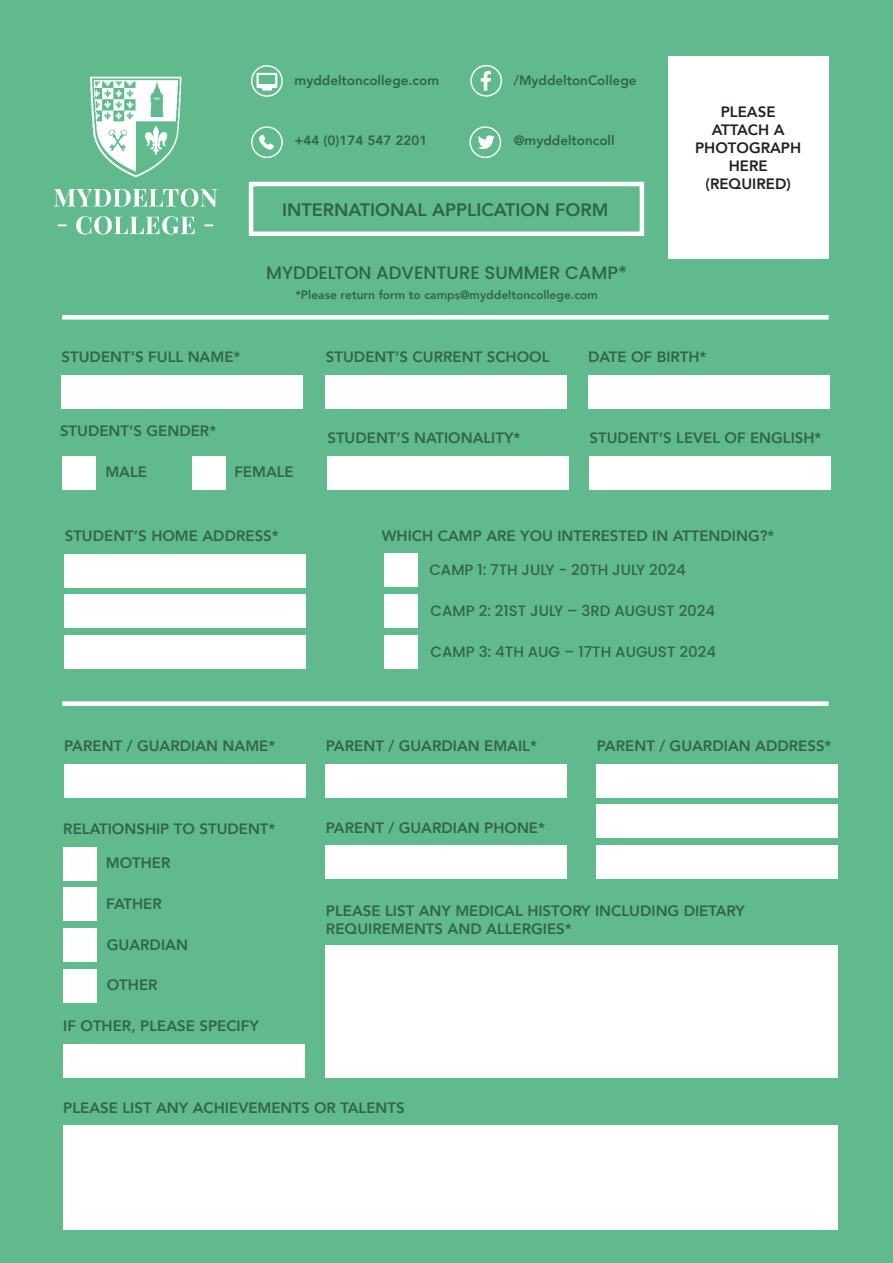
<style>
.page{position:relative;width:893px;height:1263px;background:#61ba8d}
.page>*{position:absolute;margin:0;border:0;box-sizing:border-box;transform-origin:0 0}
.t1{font:500 18px "Poppins";color:#2f644b}
.t2{font:800 18px "Avenir";color:#2f644b}
.t3{font:800 15px/18px "Avenir";color:#31654c}
.t4{font:500 15px "Poppins";color:#31654c}
.t5{font:800 15px/18px "Avenir";color:#231f20;text-align:center}
.t6{font:800 13.5px "Avenir";color:#31654c}
.t7{font:800 13.5px "Avenir";color:#2f644b}
.t8{font:800 12px "Avenir";color:#31654c}
</style>
<div class="page">
<div style="left:669px;top:56px;width:160px;height:203px;background:#fff"></div>
<div style="left:249px;top:182px;width:395px;height:54px;border:5px solid #fff"></div>
<div style="left:62px;top:315px;width:767px;height:5px;background:#fff"></div>
<div style="left:326px;top:375px;width:241px;height:33px;background:#fff"></div>
<div style="left:588px;top:375px;width:241px;height:33px;background:#fff"></div>
<div style="left:62px;top:375px;width:241px;height:33px;background:#fff"></div>
<div style="left:63px;top:456px;width:33px;height:34px;background:#fff"></div>
<div style="left:192px;top:456px;width:33px;height:34px;background:#fff"></div>
<div style="left:327px;top:457px;width:241px;height:33px;background:#fff"></div>
<div style="left:590px;top:457px;width:241px;height:33px;background:#fff"></div>
<div style="left:65px;top:554px;width:241px;height:34px;background:#fff"></div>
<div style="left:65px;top:595px;width:241px;height:33px;background:#fff"></div>
<div style="left:65px;top:635px;width:241px;height:33px;background:#fff"></div>
<div style="left:385px;top:553px;width:33px;height:34px;background:#fff"></div>
<div style="left:385px;top:594px;width:33px;height:34px;background:#fff"></div>
<div style="left:385px;top:635px;width:33px;height:33px;background:#fff"></div>
<div style="left:62px;top:701px;width:767px;height:5px;background:#fff"></div>
<div style="left:63px;top:1044px;width:241px;height:34px;background:#fff"></div>
<div style="left:64px;top:764px;width:241px;height:34px;background:#fff"></div>
<div style="left:63px;top:847px;width:33px;height:33px;background:#fff"></div>
<div style="left:63px;top:888px;width:33px;height:33px;background:#fff"></div>
<div style="left:63px;top:928px;width:33px;height:34px;background:#fff"></div>
<div style="left:63px;top:969px;width:33px;height:33px;background:#fff"></div>
<div style="left:326px;top:764px;width:241px;height:34px;background:#fff"></div>
<div style="left:326px;top:845px;width:241px;height:33px;background:#fff"></div>
<div style="left:597px;top:764px;width:241px;height:34px;background:#fff"></div>
<div style="left:597px;top:805px;width:241px;height:33px;background:#fff"></div>
<div style="left:597px;top:845px;width:241px;height:33px;background:#fff"></div>
<div style="left:326px;top:945px;width:512px;height:133px;background:#fff"></div>
<div style="left:63px;top:1125px;width:775px;height:104px;background:#fff"></div>
<svg style="left:469px;top:126px;width:33px;height:32px"></svg>
<svg style="left:470px;top:65px;width:33px;height:32px"></svg>
<svg style="left:251px;top:126px;width:32px;height:32px"></svg>
<svg style="left:251px;top:65px;width:32px;height:32px"></svg>
<img style="left:54px;top:76px;width:163px;height:159px">
<p class="t7" style="left:295px;top:74px;width:146px">myddeltoncollege.com</p>
<p class="t6" style="left:295px;top:135px;width:134px">+44 (0)174 547 2201</p>
<p class="t6" style="left:514px;top:74px;width:124px">/MyddeltonCollege</p>
<p class="t6" style="left:514px;top:135px;width:102px">@myddeltoncoll</p>
<p class="t2" style="left:282px;top:202px;width:328px">INTERNATIONAL APPLICATION FORM</p>
<p class="t1" style="left:266px;top:262px;width:362px">MYDDELTON ADVENTURE SUMMER CAMP*</p>
<p class="t8" style="left:295px;top:290px;width:304px">*Please return form to camps@myddeltoncollege.com</p>
<p class="t5" style="left:695px;top:104px;width:108px">PLEASE<br>ATTACH A<br>PHOTOGRAPH<br>HERE (REQUIRED)</p>
<p class="t3" style="left:62px;top:349px;width:180px">STUDENT’S FULL NAME*</p>
<p class="t3" style="left:326px;top:349px;width:225px">STUDENT’S CURRENT SCHOOL</p>
<p class="t3" style="left:588px;top:349px;width:120px">DATE OF BIRTH*</p>
<p class="t3" style="left:60px;top:423px;width:158px">STUDENT’S GENDER*</p>
<p class="t3" style="left:105px;top:464px;width:43px">MALE</p>
<p class="t3" style="left:234px;top:464px;width:61px">FEMALE</p>
<p class="t3" style="left:327px;top:430px;width:195px">STUDENT’S NATIONALITY*</p>
<p class="t3" style="left:590px;top:430px;width:233px">STUDENT’S LEVEL OF ENGLISH*</p>
<p class="t3" style="left:65px;top:528px;width:216px">STUDENT’S HOME ADDRESS*</p>
<p class="t3" style="left:382px;top:528px;width:394px">WHICH CAMP ARE YOU INTERESTED IN ATTENDING?*</p>
<p class="t4" style="left:429px;top:561px;width:258px">CAMP 1: 7TH JULY - 20TH JULY 2024</p>
<p class="t4" style="left:431px;top:602px;width:286px">CAMP 2: 21ST JULY – 3RD AUGUST 2024</p>
<p class="t4" style="left:431px;top:643px;width:287px">CAMP 3: 4TH AUG – 17TH AUGUST 2024</p>
<p class="t3" style="left:64px;top:738px;width:213px">PARENT / GUARDIAN NAME*</p>
<p class="t3" style="left:63px;top:820px;width:214px">RELATIONSHIP TO STUDENT*</p>
<p class="t3" style="left:106px;top:855px;width:66px">MOTHER</p>
<p class="t3" style="left:106px;top:896px;width:57px">FATHER</p>
<p class="t3" style="left:107px;top:936px;width:83px">GUARDIAN</p>
<p class="t3" style="left:107px;top:977px;width:52px">OTHER</p>
<p class="t3" style="left:63px;top:1018px;width:197px">IF OTHER, PLEASE SPECIFY</p>
<p class="t3" style="left:326px;top:738px;width:213px">PARENT / GUARDIAN EMAIL*</p>
<p class="t3" style="left:326px;top:820px;width:221px">PARENT / GUARDIAN PHONE*</p>
<p class="t3" style="left:597px;top:738px;width:236px">PARENT / GUARDIAN ADDRESS*</p>
<p class="t3" style="left:326px;top:903px;width:420px">PLEASE LIST ANY MEDICAL HISTORY INCLUDING DIETARY<br>REQUIREMENTS AND ALLERGIES*</p>
<p class="t3" style="left:63px;top:1100px;width:343px">PLEASE LIST ANY ACHIEVEMENTS OR TALENTS</p>
</div>
